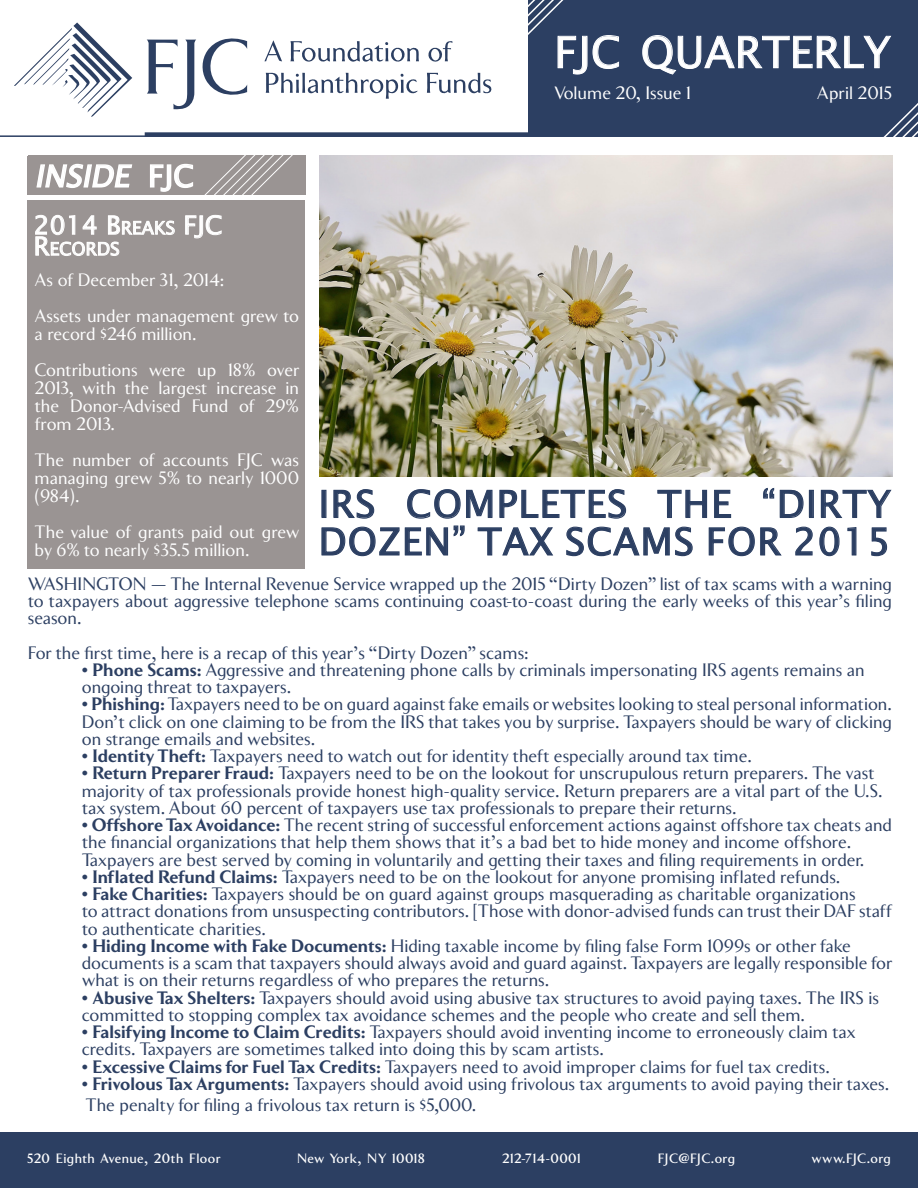
<style>
.page{position:relative;width:918px;height:1188px;background:#fff}
.page>*{position:absolute;margin:0;border:0;box-sizing:border-box;transform-origin:0 0}
.t1{font:43.5px "Lucida Sans Unicode";color:#fff}
.t2{font:37.5px/37.5px "Lucida Sans Unicode";letter-spacing:.03em;color:#2c3f62}
.t3{font:italic 30px "Lucida Sans Unicode";color:#fff}
.t4{font:25.5px "Lucida Sans Unicode";color:#fff}
.t5{font:18px/17.2px "Clarice";color:#2c3f62;text-align:justify}
.t6{font:18px/18px "Clarice";color:#fff}
.t7{font:17.85px "Lucida Sans Unicode";color:#fff}
.t8{font:500 13.5px "Clarice";letter-spacing:.03em;color:#fff}
.s1{font-style:normal}
.s2{font-size:17.85px}
.s3{font-size:25.5px}
.s4{font-weight:700}
</style>
<div class="page">
<div style="left:28px;top:156px;width:277px;height:413px;background:#9a9493"></div>
<svg style="left:147px;top:38px;width:100px;height:71px"></svg>
<svg style="left:264px;top:40px;width:18px;height:21px"></svg>
<svg style="left:290px;top:41px;width:129px;height:21px"></svg>
<svg style="left:14px;top:23px;width:118px;height:94px"></svg>
<svg style="left:266px;top:72px;width:152px;height:27px"></svg>
<div style="left:0;top:1133px;width:918px;height:55px;background:#2c3f62"></div>
<div style="left:528px;top:0;width:390px;height:133px;background:#2c3f62"></div>
<hr style="left:0;top:135px;width:918px;height:2px;background:#2c3f62">
<div style="left:145px;top:132px;width:773px;height:5px;background:#2c3f62"></div>
<svg style="left:200px;top:155px;width:106px;height:41px"></svg>
<svg style="left:892px;top:241px;width:1px;height:59px"></svg>
<svg style="left:861px;top:103px;width:57px;height:57px"></svg>
<hr style="left:24px;top:196px;width:284px;height:4px;background:#fff">
<img style="left:320px;top:156px;width:572px;height:320px">
<svg style="left:36px;top:163px;width:97px;height:25px"></svg>
<svg style="left:150px;top:163px;width:44px;height:29px"></svg>
<svg style="left:333px;top:489px;width:42px;height:30px"></svg>
<svg style="left:407px;top:489px;width:86px;height:30px"></svg>
<svg style="left:499px;top:489px;width:128px;height:30px"></svg>
<svg style="left:657px;top:489px;width:51px;height:29px"></svg>
<svg style="left:714px;top:489px;width:18px;height:29px"></svg>
<svg style="left:763px;top:487px;width:41px;height:31px"></svg>
<div style="left:809px;top:490px;width:5px;height:28px;border:1px solid #2c3f62"></div>
<svg style="left:820px;top:489px;width:72px;height:29px"></svg>
<svg style="left:321px;top:525px;width:144px;height:32px"></svg>
<svg style="left:477px;top:527px;width:77px;height:29px"></svg>
<svg style="left:566px;top:526px;width:127px;height:31px"></svg>
<svg style="left:708px;top:526px;width:74px;height:31px"></svg>
<svg style="left:795px;top:526px;width:18px;height:30px"></svg>
<svg style="left:819px;top:526px;width:21px;height:31px"></svg>
<svg style="left:847px;top:527px;width:10px;height:29px"></svg>
<svg style="left:871px;top:527px;width:17px;height:30px"></svg>
<svg style="left:427px;top:0;width:160px;height:94px"></svg>
<svg style="left:593px;top:35px;width:26px;height:34px"></svg>
<svg style="left:642px;top:35px;width:249px;height:40px"></svg>
<svg style="left:185px;top:215px;width:37px;height:23px"></svg>
<svg style="left:35px;top:215px;width:140px;height:41px"></svg>
<p class="t3" style="left:35px;top:152px;width:161px">INSIDE <span class="s1">FJ C</span></p>
<p class="t4" style="left:33px;top:205px;width:191px">2014 B<span class="s2">REAKS</span> FJC</p>
<p class="t7" style="left:33px;top:235px;width:88px"><span class="s3">R</span>ECORDS</p>
<p class="t1" style="left:554px;top:18px;width:338px">FJC QUARTERLY</p>
<p class="t6" style="left:554px;top:83px;width:139px">Volume 20, Issue 1</p>
<p class="t6" style="left:817px;top:83px;width:77px">April 2015</p>
<p class="t6" style="left:35px;top:270px;width:191px">As of December 31, 2014:</p>
<p class="t6" style="left:35px;top:306px;width:266px">Assets under management grew to a record $246 million.</p>
<p class="t6" style="left:35px;top:360px;width:267px;text-align:justify">Contributions were up 18% over 2013, with the largest increase in the Donor-Advised Fund of 29% from 2013.</p>
<p class="t6" style="left:35px;top:450px;width:266px;text-align:justify">The number of accounts FJC was managing grew 5% to nearly 1000 (984).</p>
<p class="t6" style="left:35px;top:522px;width:267px">The value of grants paid out grew by 6% to nearly $35.5 million.</p>
<p class="t5" style="left:28px;top:575px;width:866px">WASHINGTON — The Internal Revenue Service wrapped up the 2015 “Dirty Dozen” list of tax scams with a warning to taxpayers about aggressive telephone scams continuing coast-to-coast during the early weeks of this year’s filing season.</p>
<p class="t5" style="left:28px;top:644px;width:503px">For the first time, here is a recap of this year’s “Dirty Dozen” scams:</p>
<p class="t5" style="left:82px;top:661px;width:784px">• <span class="s4">Phone Scams:</span> Aggressive and threatening phone calls by criminals impersonating IRS agents remains an</p>
<p class="t5" style="left:82px;top:678px;width:211px">ongoing threat to taxpayers.</p>
<p class="t5" style="left:82px;top:695px;width:812px">• <span class="s4">Phishing:</span> Taxpayers need to be on guard against fake emails or websites looking to steal personal information.</p>
<p class="t5" style="left:82px;top:713px;width:812px">Don’t click on one claiming to be from the IRS that takes you by surprise. Taxpayers should be wary of clicking</p>
<p class="t5" style="left:82px;top:730px;width:235px">on strange emails and websites.</p>
<p class="t5" style="left:82px;top:747px;width:672px">• <span class="s4">Identity Theft:</span> Taxpayers need to watch out for identity theft especially around tax time.</p>
<p class="t5" style="left:82px;top:764px;width:794px">• <span class="s4">Return Preparer Fraud:</span> Taxpayers need to be on the lookout for unscrupulous return preparers. The vast</p>
<p class="t5" style="left:82px;top:782px;width:802px">majority of tax professionals provide honest high-quality service. Return preparers are a vital part of the U.S.</p>
<p class="t5" style="left:82px;top:799px;width:656px">tax system. About 60 percent of taxpayers use tax professionals to prepare their returns.</p>
<p class="t5" style="left:82px;top:816px;width:812px">• <span class="s4">Offshore Tax Avoidance:</span> The recent string of successful enforcement actions against offshore tax cheats and</p>
<p class="t5" style="left:82px;top:833px;width:771px">the financial organizations that help them shows that it’s a bad bet to hide money and income offshore.</p>
<p class="t5" style="left:82px;top:851px;width:784px">Taxpayers are best served by coming in voluntarily and getting their taxes and filing requirements in order.</p>
<p class="t5" style="left:82px;top:868px;width:760px">• <span class="s4">Inflated Refund Claims:</span> Taxpayers need to be on the lookout for anyone promising inflated refunds.</p>
<p class="t5" style="left:82px;top:885px;width:775px">• <span class="s4">Fake Charities:</span> Taxpayers should be on guard against groups masquerading as charitable organizations</p>
<p class="t5" style="left:82px;top:902px;width:812px">to attract donations from unsuspecting contributors. [Those with donor-advised funds can trust their DAF staff</p>
<p class="t5" style="left:82px;top:920px;width:186px">to authenticate charities.</p>
<p class="t5" style="left:82px;top:937px;width:771px">• <span class="s4">Hiding Income with Fake Documents:</span> Hiding taxable income by filing false Form 1099s or other fake</p>
<p class="t5" style="left:82px;top:954px;width:812px">documents is a scam that taxpayers should always avoid and guard against. Taxpayers are legally responsible for</p>
<p class="t5" style="left:82px;top:971px;width:469px">what is on their returns regardless of who prepares the returns.</p>
<p class="t5" style="left:82px;top:989px;width:799px">• <span class="s4">Abusive Tax Shelters:</span> Taxpayers should avoid using abusive tax structures to avoid paying taxes. The IRS is</p>
<p class="t5" style="left:82px;top:1006px;width:725px">committed to stopping complex tax avoidance schemes and the people who create and sell them.</p>
<p class="t5" style="left:82px;top:1023px;width:775px">• <span class="s4">Falsifying Income to Claim Credits:</span> Taxpayers should avoid inventing income to erroneously claim tax</p>
<p class="t5" style="left:82px;top:1040px;width:524px">credits. Taxpayers are sometimes talked into doing this by scam artists.</p>
<p class="t5" style="left:82px;top:1058px;width:750px">• <span class="s4">Excessive Claims for Fuel Tax Credits:</span> Taxpayers need to avoid improper claims for fuel tax credits.</p>
<p class="t5" style="left:82px;top:1075px;width:809px">• <span class="s4">Frivolous Tax Arguments:</span> Taxpayers should avoid using frivolous tax arguments to avoid paying their taxes.</p>
<p class="t5" style="left:86px;top:1096px;width:392px">The penalty for filing a frivolous tax return is $5,000.</p>
<p class="t2" style="left:319px;top:485px;width:574px">IRS COMPLETES THE “DIRTY<br>DOZEN” TAX SCAMS FOR 2015</p>
<p class="t8" style="left:27px;top:1151px;width:195px">520 Eighth Avenue, 20th Floor</p>
<p class="t8" style="left:297px;top:1151px;width:129px">New York, NY 10018</p>
<p class="t8" style="left:502px;top:1151px;width:80px">212-714-0001</p>
<p class="t8" style="left:658px;top:1151px;width:79px">FJC@FJC.org</p>
<p class="t8" style="left:812px;top:1151px;width:81px">www.FJC.org</p>
</div>
